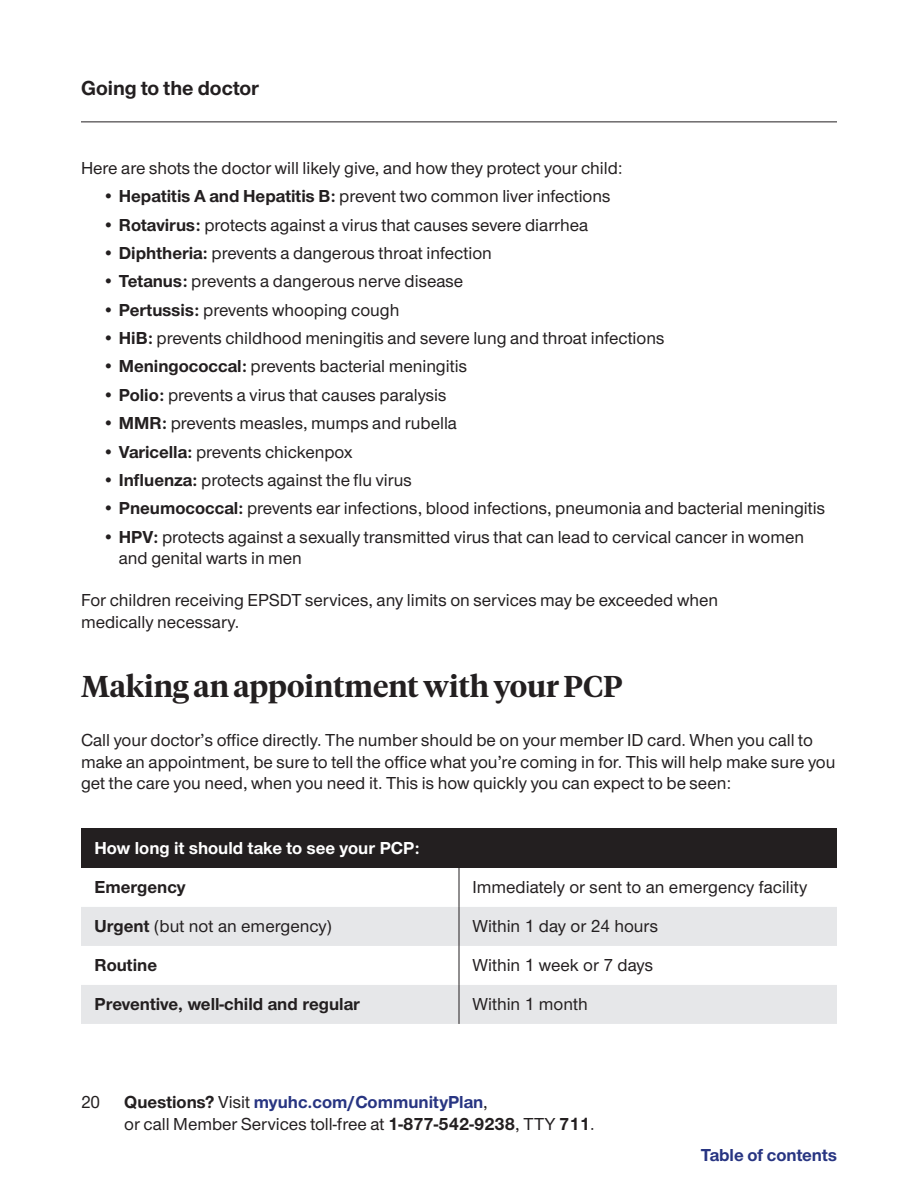
<style>
.page{position:relative;width:918px;height:1188px;background:#fff}
.page>*{position:absolute;margin:0;border:0;box-sizing:border-box;transform-origin:0 0}
.t1{font:600 30px "UHC Serif Headline";color:#231f20}
.t2{font:700 21px "UHC Sans";color:#231f20}
.t3{font:500 18px/21.6px "UHC Sans";color:#231f20}
.t4{font:700 18px "UHC Sans";color:#231f20}
.t5{font:700 18px "UHC Sans";color:#fff}
.t6{font:700 18px "UHC Sans";color:#283582}
.s1{font-weight:700}
.s2{font-weight:700;color:#283582}
</style>
<div class="page">
<hr style="left:81px;top:122px;width:756px;height:1px;background:#231f20">
<div style="left:81px;top:829px;width:756px;height:39px;background:#231f20"></div>
<svg style="left:81px;top:907px;width:756px;height:117px;fill:#e6e7e9"></svg>
<hr style="left:459px;top:868px;width:1px;height:39px;background:#231f20">
<hr style="left:459px;top:907px;width:1px;height:39px;background:#231f20">
<hr style="left:459px;top:946px;width:1px;height:39px;background:#231f20">
<hr style="left:459px;top:985px;width:1px;height:39px;background:#231f20">
<p class="t2" style="left:81px;top:74px;width:180px">Going to the doctor</p>
<p class="t3" style="left:81px;top:156px;width:543px">Here are shots the doctor will likely give, and how they protect your child:</p>
<p class="t3" style="left:103px;top:185px;width:509px">• <span class="s1">Hepatitis A and Hepatitis B:</span> prevent two common liver infections</p>
<p class="t3" style="left:103px;top:213px;width:487px">• <span class="s1">Rotavirus:</span> protects against a virus that causes severe diarrhea</p>
<p class="t3" style="left:103px;top:242px;width:391px">• <span class="s1">Diphtheria:</span> prevents a dangerous throat infection</p>
<p class="t3" style="left:103px;top:270px;width:362px">• <span class="s1">Tetanus:</span> prevents a dangerous nerve disease</p>
<p class="t3" style="left:103px;top:298px;width:298px">• <span class="s1">Pertussis:</span> prevents whooping cough</p>
<p class="t3" style="left:103px;top:327px;width:563px">• <span class="s1">HiB:</span> prevents childhood meningitis and severe lung and throat infections</p>
<p class="t3" style="left:103px;top:355px;width:366px">• <span class="s1">Meningococcal:</span> prevents bacterial meningitis</p>
<p class="t3" style="left:103px;top:383px;width:346px">• <span class="s1">Polio:</span> prevents a virus that causes paralysis</p>
<p class="t3" style="left:103px;top:412px;width:356px">• <span class="s1">MMR:</span> prevents measles, mumps and rubella</p>
<p class="t3" style="left:103px;top:440px;width:251px">• <span class="s1">Varicella:</span> prevents chickenpox</p>
<p class="t3" style="left:103px;top:468px;width:311px">• <span class="s1">Influenza:</span> protects against the flu virus</p>
<p class="t3" style="left:103px;top:497px;width:724px">• <span class="s1">Pneumococcal:</span> prevents ear infections, blood infections, pneumonia and bacterial meningitis</p>
<p class="t3" style="left:119px;top:525px;width:687px;text-indent:-16px">• <span class="s1">HPV:</span> protects against a sexually transmitted virus that can lead to cervical cancer in women and genital warts in men</p>
<p class="t3" style="left:81px;top:588px;width:639px">For children receiving EPSDT services, any limits on services may be exceeded when medically necessary.</p>
<h1 class="t1" style="left:81px;top:666px;width:543px">Making an appointment with your PCP</h1>
<p class="t3" style="left:81px;top:728px;width:756px">Call your doctor’s office directly. The number should be on your member ID card. When you call to make an appointment, be sure to tell the office what you’re coming in for. This will help make sure you get the care you need, when you need it. This is how quickly you can expect to be seen:</p>
<p class="t5" style="left:94px;top:836px;width:327px">How long it should take to see your PCP:</p>
<p class="t4" style="left:94px;top:875px;width:93px">Emergency</p>
<p class="t3" style="left:472px;top:876px;width:336px">Immediately or sent to an emergency facility</p>
<p class="t3" style="left:94px;top:915px;width:239px"><span class="s1">Urgent</span> (but not an emergency)</p>
<p class="t3" style="left:472px;top:915px;width:187px">Within 1 day or 24 hours</p>
<p class="t4" style="left:94px;top:953px;width:64px">Routine</p>
<p class="t3" style="left:472px;top:954px;width:182px">Within 1 week or 7 days</p>
<p class="t4" style="left:94px;top:992px;width:267px">Preventive, well-child and regular</p>
<p class="t3" style="left:472px;top:993px;width:117px">Within 1 month</p>
<p class="t3" style="left:81px;top:1091px;width:21px">20</p>
<p class="t3" style="left:124px;top:1091px;width:472px"><span class="s1">Questions?</span> Visit <span class="s2">myuhc.com/CommunityPlan</span>,<br>or call Member Services toll-free at <span class="s1">1-877-542-9238</span>, TTY <span class="s1">711</span>.</p>
<p class="t6" style="left:701px;top:1143px;width:138px">Table of contents</p>
</div>
